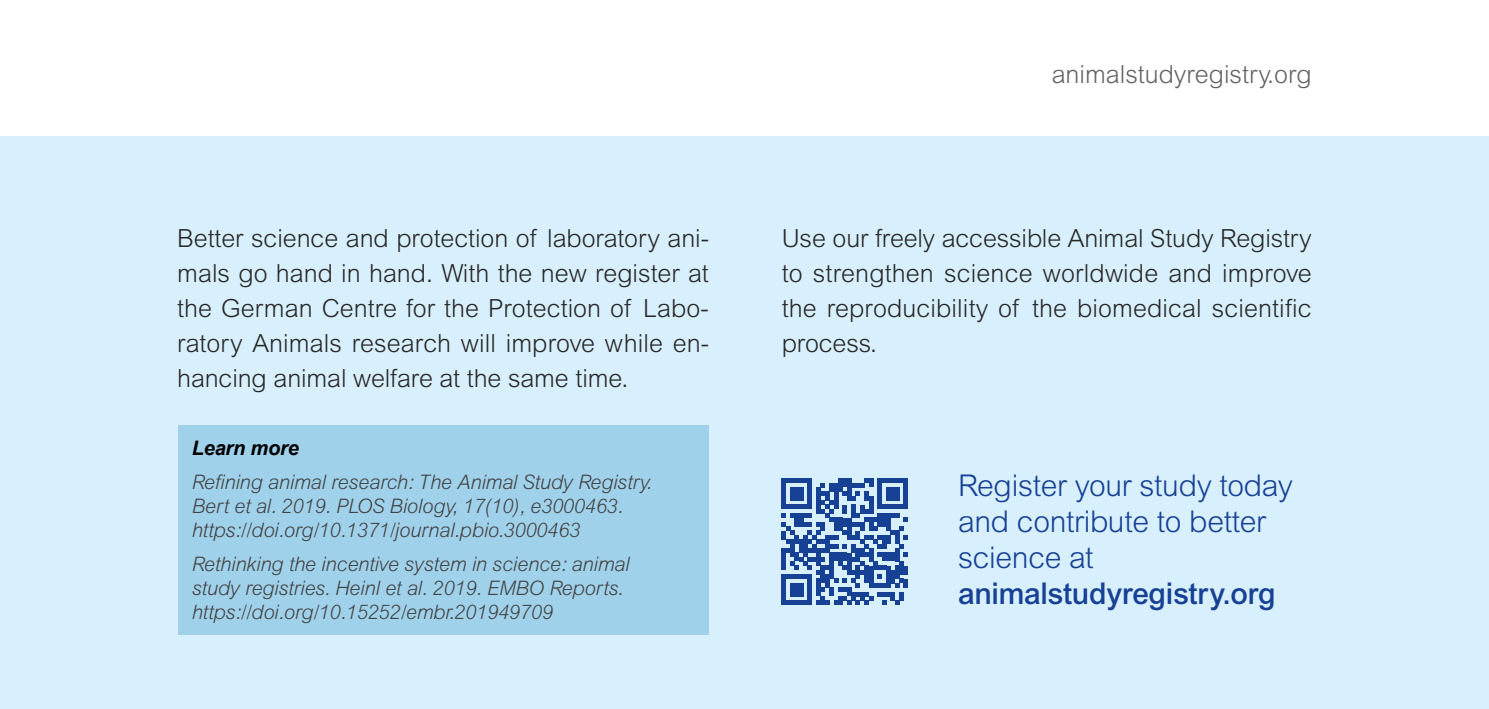
<style>
.page{position:relative;width:1489px;height:709px;background:#fff}
.page>*{position:absolute;margin:0;border:0;box-sizing:border-box;transform-origin:0 0}
.Register__QR-Code{font:300 30px/36px "Arial MT Pro";letter-spacing:-.01em;color:#164194}
.Text_english{font:300 25px/35px "Arial MT Pro";letter-spacing:.005em;color:#282827;text-align:justify}
.t1{font:300 25px "Arial MT Pro";color:#646363}
.Learn_more{font:italic 300 20px/24px "Arial MT Pro";letter-spacing:-.01em;color:#424241}
.Learn_more-2{font:italic 700 20px "Arial";letter-spacing:-.01em;color:#000}
.s1{font-weight:500}
</style>
<div class="page">
<div style="left:0;top:137px;width:1488px;height:572px;background:#d8effd"></div>
<div style="left:178px;top:425px;width:530px;height:210px;background:#a0d1eb"></div>
<svg style="left:781px;top:478px;width:127px;height:127px"></svg>
<div style="left:903px;top:565px;width:5px;height:9px;background:#164194"></div>
<div style="left:903px;top:578px;width:5px;height:9px;background:#164194"></div>
<p class="t1" style="left:1051px;top:58px;width:261px">animalstudyregistry.org</p>
<p class="Text_english" style="left:177px;top:221px;width:533px">Better science and protection of laboratory ani&shy;mals go hand in hand. With the new register at the German Centre for the Protection of Labo&shy;ratory Animals research will improve while en&shy;hancing animal welfare at the same time.</p>
<p class="Text_english" style="left:781px;top:221px;width:531px">Use our freely accessible Animal Study Registry to strengthen science worldwide and improve the reproducibility of the biomedical scientific process.</p>
<p class="Learn_more-2" style="left:192px;top:434px;width:109px">Learn more</p>
<p class="Learn_more" style="left:192px;top:470px;width:461px">Refining animal research: The Animal Study Registry.<br>Bert et al. 2019. PLOS Biology, 17(10), e3000463. https://doi.org/10.1371/journal.pbio.3000463</p>
<p class="Learn_more" style="left:192px;top:552px;width:439px">Rethinking the incentive system in science: animal study registries. Heinl et al. 2019. EMBO Reports. https://doi.org/10.15252/embr.201949709</p>
<p class="Register__QR-Code" style="left:958px;top:468px;width:336px">Register your study today and contribute to better science at <span class="s1">animalstudyregistry.org</span></p>
</div>
